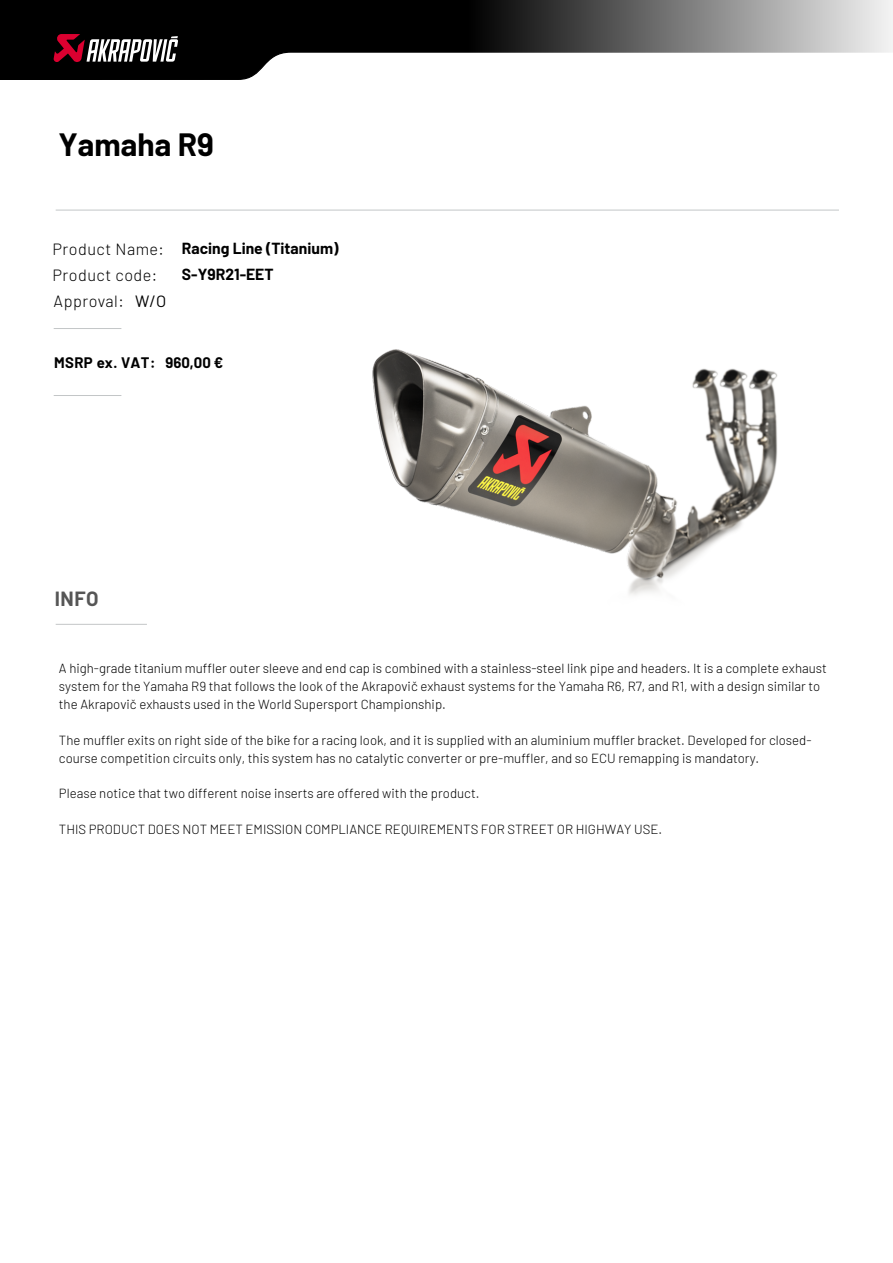
<style>
.page{position:relative;width:893px;height:1263px;background:#fff}
.page>*{position:absolute;margin:0;border:0;box-sizing:border-box;transform-origin:0 0}
.t1{font:700 31.5px "Barlow";color:#000}
.t2{font:700 20.1px "Barlow";color:#565656}
.t3{font:16.35px "Barlow";color:#000}
.t4{font:300 16.2px "Barlow";letter-spacing:.03em;color:#000}
.t5{font:700 15.75px/26.4px "Barlow";color:#000}
.t6{font:700 14.85px "Barlow";letter-spacing:.03em;color:#000}
.t7{font:700 14.85px "Barlow";color:#000}
.t8{font:300 13.2px/18px "Barlow";color:#000}
</style>
<div class="page">
<img style="left:372px;top:349px;width:406px;height:246px">
<svg style="left:0;top:0;width:893px;height:80px"></svg>
<svg style="left:53px;top:34px;width:125px;height:29px"></svg>
<hr style="left:54px;top:328px;width:67px;height:1px;background:#c3c6c7">
<hr style="left:54px;top:395px;width:67px;height:1px;background:#c3c6c7">
<hr style="left:56px;top:624px;width:91px;height:1px;background:#c3c6c7">
<hr style="left:56px;top:210px;width:783px;height:1px;background:#c3c6c7">
<h1 class="t1" style="left:58px;top:125px;width:157px">Yamaha R9</h1>
<p class="t4" style="left:53px;top:237px;width:113px">Product Name:</p>
<p class="t4" style="left:53px;top:263px;width:106px">Product code:</p>
<p class="t4" style="left:54px;top:290px;width:72px">Approval:</p>
<p class="t3" style="left:135px;top:291px;width:33px">W/O</p>
<p class="t5" style="left:182px;top:234px;width:158px">Racing Line (Titanium)<br>S-Y9R21-EET</p>
<p class="t6" style="left:54px;top:352px;width:103px">MSRP ex. VAT:</p>
<p class="t7" style="left:165px;top:353px;width:59px">960,00 €</p>
<h2 class="t2" style="left:55px;top:584px;width:45px">INFO</h2>
<p class="t8" style="left:59px;top:658px;width:769px">A high-grade titanium muffler outer sleeve and end cap is combined with a stainless-steel link pipe and headers. It is a complete exhaust system for the Yamaha R9 that follows the look of the Akrapovič exhaust systems for the Yamaha R6, R7, and R1, with a design similar to the Akrapovič exhausts used in the World Supersport Championship.</p>
<p class="t8" style="left:59px;top:730px;width:754px">The muffler exits on right side of the bike for a racing look, and it is supplied with an aluminium muffler bracket. Developed for closed&shy;course competition circuits only, this system has no catalytic converter or pre-muffler, and so ECU remapping is mandatory.</p>
<p class="t8" style="left:59px;top:784px;width:422px">Please notice that two different noise inserts are offered with the product.</p>
<p class="t8" style="left:59px;top:820px;width:605px">THIS PRODUCT DOES NOT MEET EMISSION COMPLIANCE REQUIREMENTS FOR STREET OR HIGHWAY USE.</p>
</div>
